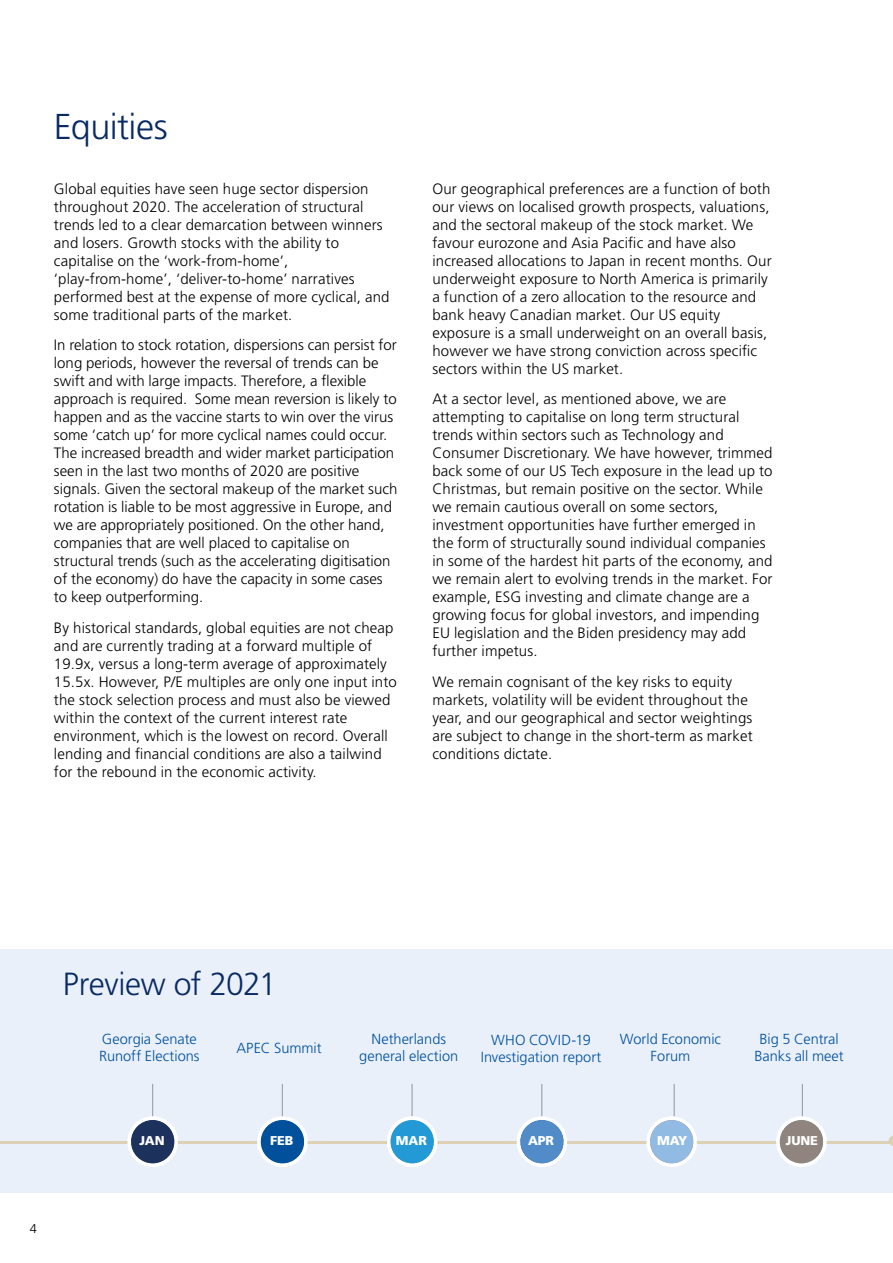
<style>
.page{position:relative;width:893px;height:1263px;background:#fff}
.page>*{position:absolute;margin:0;border:0;box-sizing:border-box;transform-origin:0 0}
.t1{font:300 36px "Frutiger";letter-spacing:-.015em;color:#092a62}
.t2{font:300 32.1px "Frutiger";letter-spacing:-.015em;color:#092a62}
.t3{font:300 15px/18px "Frutiger";letter-spacing:.01em;color:#000}
.t4{font:300 14.55px/17px "Frutiger";color:#00509e;text-align:center}
.t5{font:900 12.75px "Frutiger";letter-spacing:-.01em;color:#fff}
.t6{font:300 12.75px "Frutiger";color:#000}
</style>
<div class="page">
<div style="left:0;top:950px;width:893px;height:243px;background:#e9f0fa"></div>
<hr style="left:152px;top:1084px;width:1px;height:46px;background:#000">
<hr style="left:411px;top:1084px;width:2px;height:46px;background:#000">
<hr style="left:282px;top:1084px;width:1px;height:46px;background:#000">
<hr style="left:541px;top:1084px;width:1px;height:46px;background:#000">
<hr style="left:674px;top:1084px;width:1px;height:46px;background:#000">
<hr style="left:802px;top:1084px;width:1px;height:46px;background:#000">
<hr style="left:0;top:1141px;width:893px;height:2px;background:#ddd1b5">
<svg style="left:257px;top:1116px;width:51px;height:51px"></svg>
<svg style="left:646px;top:1116px;width:51px;height:51px"></svg>
<svg style="left:387px;top:1116px;width:50px;height:51px"></svg>
<svg style="left:776px;top:1116px;width:51px;height:51px"></svg>
<svg style="left:517px;top:1116px;width:50px;height:51px"></svg>
<svg style="left:127px;top:1116px;width:51px;height:51px"></svg>
<div style="left:131px;top:1120px;width:43px;height:43px;background:#1d315d;border-radius:50%"></div>
<div style="left:780px;top:1120px;width:43px;height:43px;background:#8f857e;border-radius:50%"></div>
<div style="left:650px;top:1120px;width:43px;height:43px;background:#92bbe4;border-radius:50%"></div>
<div style="left:520px;top:1120px;width:44px;height:43px;background:#518cc8;border-radius:50%"></div>
<div style="left:391px;top:1120px;width:43px;height:43px;background:#239ad5;border-radius:50%"></div>
<div style="left:261px;top:1120px;width:43px;height:43px;background:#00509c;border-radius:50%"></div>
<svg style="left:889px;top:1135px;width:4px;height:11px"></svg>
<h1 class="t1" style="left:54px;top:107px;width:115px">Equities</h1>
<p class="t3" style="left:54px;top:180px;width:337px">Global equities have seen huge sector dispersion throughout 2020. The acceleration of structural trends led to a clear demarcation between winners and losers. Growth stocks with the ability to capitalise on the ‘work-from-home’, ‘play-from-home’, ‘deliver-to-home’ narratives performed best at the expense of more cyclical, and some traditional parts of the market.</p>
<p class="t3" style="left:54px;top:336px;width:345px">In relation to stock rotation, dispersions can persist for long periods, however the reversal of trends can be swift and with large impacts. Therefore, a flexible approach is required. Some mean reversion is likely to happen and as the vaccine starts to win over the virus some ‘catch up’ for more cyclical names could occur.<br>The increased breadth and wider market participation seen in the last two months of 2020 are positive signals. Given the sectoral makeup of the market such rotation is liable to be most aggressive in Europe, and we are appropriately positioned. On the other hand, companies that are well placed to capitalise on structural trends (such as the accelerating digitisation of the economy) do have the capacity in some cases to keep outperforming.</p>
<p class="t3" style="left:54px;top:619px;width:344px">By historical standards, global equities are not cheap and are currently trading at a forward multiple of 19.9x, versus a long-term average of approximately 15.5x. However, P/E multiples are only one input into the stock selection process and must also be viewed within the context of the current interest rate environment, which is the lowest on record. Overall lending and financial conditions are also a tailwind for the rebound in the economic activity.</p>
<p class="t3" style="left:432px;top:180px;width:341px">Our geographical preferences are a function of both our views on localised growth prospects, valuations, and the sectoral makeup of the stock market. We favour eurozone and Asia Pacific and have also increased allocations to Japan in recent months. Our underweight exposure to North America is primarily a function of a zero allocation to the resource and bank heavy Canadian market. Our US equity exposure is a small underweight on an overall basis, however we have strong conviction across specific sectors within the US market.</p>
<p class="t3" style="left:432px;top:390px;width:342px">At a sector level, as mentioned above, we are attempting to capitalise on long term structural trends within sectors such as Technology and Consumer Discretionary. We have however, trimmed back some of our US Tech exposure in the lead up to Christmas, but remain positive on the sector. While we remain cautious overall on some sectors, investment opportunities have further emerged in the form of structurally sound individual companies in some of the hardest hit parts of the economy, and we remain alert to evolving trends in the market. For example, ESG investing and climate change are a growing focus for global investors, and impending EU legislation and the Biden presidency may add further impetus.</p>
<p class="t3" style="left:432px;top:673px;width:322px">We remain cognisant of the key risks to equity markets, volatility will be evident throughout the year, and our geographical and sector weightings are subject to change in the short-term as market conditions dictate.</p>
<h2 class="t2" style="left:63px;top:966px;width:215px">Preview of 2021</h2>
<p class="t4" style="left:99px;top:1031px;width:102px;text-align:left">Georgia Senate<br>Runoff Elections</p>
<p class="t4" style="left:359px;top:1031px;width:100px">Netherlands general election</p>
<p class="t4" style="left:236px;top:1039px;width:87px">APEC Summit</p>
<p class="t4" style="left:481px;top:1032px;width:122px">WHO COVID-19<br>Investigation report</p>
<p class="t4" style="left:620px;top:1031px;width:103px">World Economic<br>Forum</p>
<p class="t4" style="left:754px;top:1031px;width:91px">Big 5 Central<br>Banks all meet</p>
<p class="t5" style="left:139px;top:1133px;width:27px">JAN</p>
<p class="t5" style="left:270px;top:1133px;width:25px">FEB</p>
<p class="t5" style="left:396px;top:1133px;width:32px">MAR</p>
<p class="t5" style="left:528px;top:1133px;width:27px">APR</p>
<p class="t5" style="left:657px;top:1133px;width:32px">MAY</p>
<p class="t5" style="left:786px;top:1133px;width:34px">JUNE</p>
<p class="t6" style="left:30px;top:1221px;width:9px">4</p>
</div>
